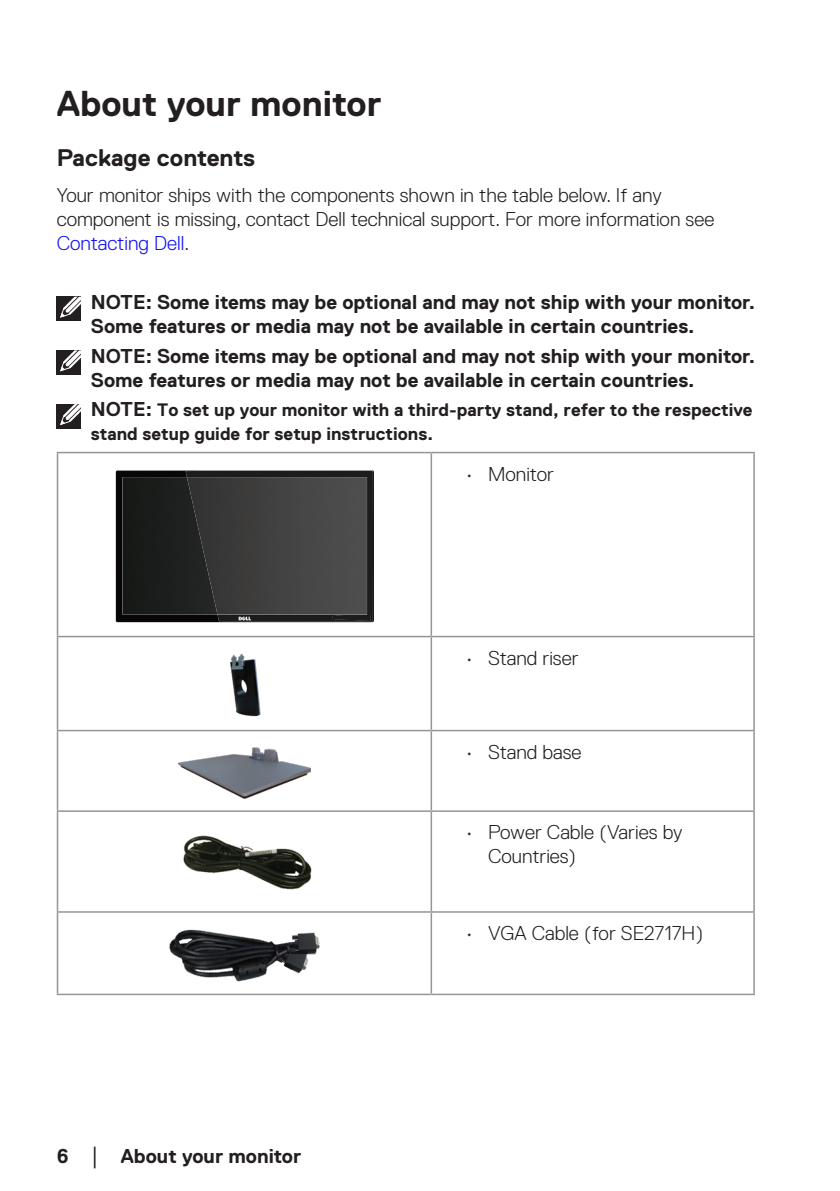
<style>
.page{position:relative;width:840px;height:1191px;background:#fff}
.page>*{position:absolute;margin:0;border:0;box-sizing:border-box;transform-origin:0 0}
.Head1{font:700 36px "Dell Replica";color:#231f20}
.Head2{font:700 24px "Dell Replica";color:#231f20}
.Note{font:700 20px/24px "Dell Replica";color:#231f20}
.paragraph{font:300 20px/24px "Dell Replica";color:#231f20}
.Note-2{font:700 18px/24px "Dell Replica";color:#231f20}
.s1{color:#1111f6}
.s2{font-size:20px}
.s3{font-family:"Times New Roman";font-weight:400;font-size:18px}
</style>
<div class="page">
<hr style="left:57px;top:452px;width:374px;height:1px;background:#939598">
<hr style="left:57px;top:453px;width:1px;height:183px;background:#939598">
<hr style="left:431px;top:452px;width:323px;height:1px;background:#939598">
<hr style="left:430px;top:453px;width:2px;height:183px;background:#939598">
<hr style="left:753px;top:453px;width:1px;height:183px;background:#939598">
<hr style="left:57px;top:636px;width:374px;height:1px;background:#939598">
<hr style="left:57px;top:637px;width:1px;height:93px;background:#939598">
<hr style="left:431px;top:636px;width:323px;height:1px;background:#939598">
<hr style="left:430px;top:637px;width:2px;height:93px;background:#939598">
<hr style="left:753px;top:637px;width:1px;height:93px;background:#939598">
<hr style="left:57px;top:730px;width:374px;height:1px;background:#939598">
<hr style="left:57px;top:731px;width:1px;height:79px;background:#939598">
<hr style="left:431px;top:730px;width:323px;height:1px;background:#939598">
<hr style="left:430px;top:731px;width:2px;height:79px;background:#939598">
<hr style="left:753px;top:731px;width:1px;height:79px;background:#939598">
<hr style="left:57px;top:810px;width:374px;height:2px;background:#939598">
<hr style="left:57px;top:812px;width:1px;height:99px;background:#939598">
<hr style="left:431px;top:810px;width:323px;height:2px;background:#939598">
<hr style="left:430px;top:812px;width:2px;height:99px;background:#939598">
<hr style="left:753px;top:812px;width:1px;height:99px;background:#939598">
<hr style="left:57px;top:911px;width:374px;height:1px;background:#939598">
<hr style="left:57px;top:912px;width:1px;height:81px;background:#939598">
<hr style="left:431px;top:911px;width:323px;height:1px;background:#939598">
<hr style="left:430px;top:912px;width:2px;height:81px;background:#939598">
<hr style="left:753px;top:912px;width:1px;height:81px;background:#939598">
<hr style="left:57px;top:993px;width:374px;height:2px;background:#939598">
<hr style="left:431px;top:993px;width:323px;height:2px;background:#939598">
<img style="left:115px;top:470px;width:259px;height:153px">
<div style="left:123px;top:477px;width:62px;height:137px;background:#1a1c1b"></div>
<img style="left:185px;top:471px;width:188px;height:151px">
<svg style="left:332px;top:615px;width:38px;height:6px"></svg>
<img style="left:187px;top:477px;width:180px;height:137px">
<img style="left:230px;top:654px;width:31px;height:63px">
<img style="left:178px;top:747px;width:132px;height:52px">
<img style="left:183px;top:835px;width:129px;height:55px">
<img style="left:169px;top:929px;width:151px;height:53px">
<div style="left:57px;top:297px;width:24px;height:24px;background:#231f20"></div>
<svg style="left:60px;top:297px;width:21px;height:21px"></svg>
<div style="left:57px;top:350px;width:24px;height:25px;background:#231f20"></div>
<svg style="left:60px;top:350px;width:21px;height:22px"></svg>
<div style="left:57px;top:404px;width:24px;height:24px;background:#231f20"></div>
<svg style="left:60px;top:404px;width:21px;height:21px"></svg>
<p class="Head1" style="left:57px;top:83px;width:326px">About your monitor</p>
<p class="Head2" style="left:57px;top:145px;width:200px">Package contents</p>
<p class="paragraph" style="left:57px;top:183px;width:658px">Your monitor ships with the components shown in the table below. If any component is missing, contact Dell technical support. For more information see<br><span class="s1">Contacting Dell</span>.</p>
<p class="Note" style="left:91px;top:290px;width:665px">NOTE: Some items may be optional and may not ship with your monitor.<br>Some features or media may not be available in certain countries.</p>
<p class="Note" style="left:91px;top:344px;width:665px">NOTE: Some items may be optional and may not ship with your monitor.<br>Some features or media may not be available in certain countries.</p>
<p class="Note-2" style="left:91px;top:398px;width:663px"><span class="s2">NOTE:</span> To set up your monitor with a third-party stand, refer to the respective stand setup guide for setup instructions.</p>
<p class="paragraph" style="left:465px;top:462px;width:90px">• Monitor</p>
<p class="paragraph" style="left:465px;top:646px;width:115px">• Stand riser</p>
<p class="paragraph" style="left:465px;top:740px;width:118px">• Stand base</p>
<p class="paragraph" style="left:488px;top:820px;width:196px;text-indent:-23px">• Power Cable (Varies by<br>Countries)</p>
<p class="Note" style="left:57px;top:1144px;width:246px">6 <span class="s3">│</span> About your monitor</p>
<p class="paragraph" style="left:465px;top:921px;width:239px">• VGA Cable (for SE2717H)</p>
</div>
